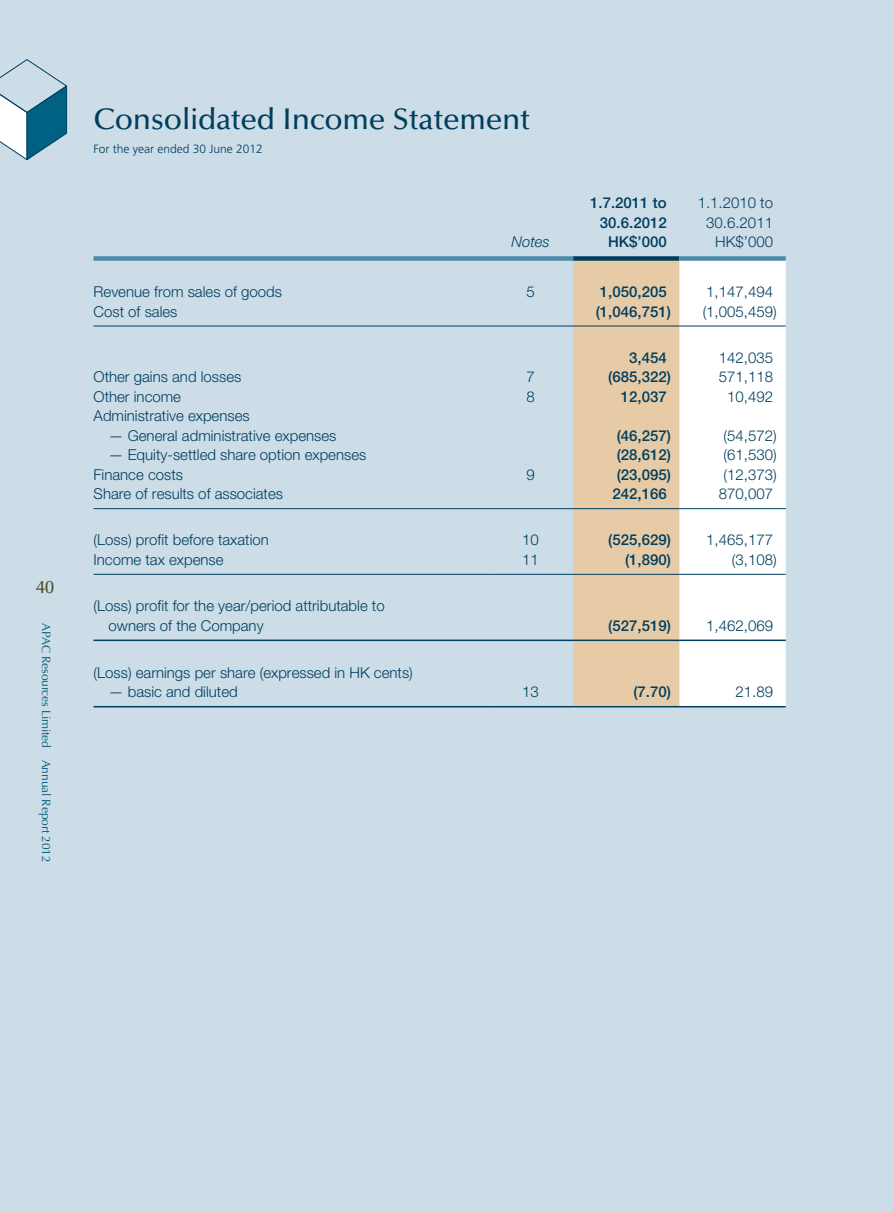
<style>
.page{position:relative;width:893px;height:1212px;background:#ccdde8}
.page>*{position:absolute;margin:0;border:0;box-sizing:border-box;transform-origin:0 0}
.t1{font:500 30px "Optima LT Std";letter-spacing:-.01em;color:#003e5e}
.t2{font:500 18px "Optima LT Std";color:#4f512d}
.t3{font:300 15px/19.5px "Helvetica Neue LT Std";color:#003e5e;text-align:center}
.t4{font:500 15px/19.5px "Helvetica Neue LT Std";color:#003e5e;text-align:right}
.t5{font:italic 300 15px "Helvetica Neue LT Std";color:#003e5e}
.t6{font:12px "Optima LT Std";letter-spacing:-.01em;color:#005a7b}
.t7{font:300 12px "Frutiger LT Std";color:#003e5e}
</style>
<div class="page">
<svg style="left:0;top:59px;width:68px;height:102px"></svg>
<div style="left:573px;top:261px;width:106px;height:445px;background:#e7cba7"></div>
<div style="left:679px;top:261px;width:107px;height:445px;background:#fff"></div>
<hr style="left:488px;top:706px;width:85px;height:1px;background:#003e5e">
<hr style="left:488px;top:639px;width:85px;height:2px;background:#003e5e">
<hr style="left:488px;top:574px;width:85px;height:1px;background:#003e5e">
<hr style="left:488px;top:508px;width:85px;height:1px;background:#003e5e">
<div style="left:573px;top:256px;width:106px;height:5px;background:#003e5e"></div>
<hr style="left:94px;top:326px;width:692px;height:1px;background:#003e5e">
<hr style="left:94px;top:508px;width:394px;height:1px;background:#003e5e">
<hr style="left:573px;top:508px;width:213px;height:1px;background:#003e5e">
<hr style="left:94px;top:574px;width:394px;height:1px;background:#003e5e">
<hr style="left:573px;top:574px;width:213px;height:1px;background:#003e5e">
<hr style="left:94px;top:639px;width:394px;height:2px;background:#003e5e">
<hr style="left:573px;top:639px;width:213px;height:2px;background:#003e5e">
<hr style="left:94px;top:706px;width:394px;height:1px;background:#003e5e">
<hr style="left:573px;top:706px;width:213px;height:1px;background:#003e5e">
<div style="left:94px;top:256px;width:479px;height:5px;background:#4d8ba8"></div>
<div style="left:679px;top:256px;width:107px;height:5px;background:#4d8ba8"></div>
<p class="t2" style="left:36px;top:580px;width:19px">40</p>
<p class="t6" style="left:51px;top:623px;width:240px;rotate:90deg">APAC Resources Limited Annual Report 2012</p>
<h1 class="t1" style="left:94px;top:106px;width:438px">Consolidated Income Statement</h1>
<p class="t7" style="left:94px;top:144px;width:171px">For the year ended 30 June 2012</p>
<p class="t4" style="left:590px;top:195px;width:78px">1.7.2011 to<br>30.6.2012</p>
<p class="t3" style="left:698px;top:195px;width:77px">1.1.2010 to<br>30.6.2011</p>
<p class="t5" style="left:511px;top:237px;width:40px">Notes</p>
<p class="t4" style="left:608px;top:234px;width:60px">HK$’000</p>
<p class="t3" style="left:715px;top:234px;width:59px">HK$’000</p>
<p class="t3" style="left:94px;top:284px;width:190px">Revenue from sales of goods</p>
<p class="t3" style="left:526px;top:284px;width:10px">5</p>
<p class="t4" style="left:600px;top:284px;width:68px">1,050,205</p>
<p class="t3" style="left:706px;top:284px;width:68px">1,147,494</p>
<p class="t3" style="left:94px;top:303px;width:85px">Cost of sales</p>
<p class="t4" style="left:596px;top:303px;width:77px">(1,046,751)</p>
<p class="t3" style="left:703px;top:303px;width:75px">(1,005,459)</p>
<p class="t4" style="left:629px;top:349px;width:39px">3,454</p>
<p class="t3" style="left:719px;top:349px;width:56px">142,035</p>
<p class="t3" style="left:94px;top:369px;width:149px">Other gains and losses</p>
<p class="t3" style="left:526px;top:369px;width:10px">7</p>
<p class="t4" style="left:608px;top:369px;width:64px">(685,322)</p>
<p class="t3" style="left:719px;top:369px;width:56px">571,118</p>
<p class="t3" style="left:94px;top:388px;width:89px">Other income</p>
<p class="t3" style="left:526px;top:388px;width:10px">8</p>
<p class="t4" style="left:621px;top:388px;width:47px">12,037</p>
<p class="t3" style="left:727px;top:388px;width:47px">10,492</p>
<p class="t3" style="left:94px;top:408px;width:158px">Administrative expenses</p>
<p class="t3" style="left:109px;top:427px;width:229px">— General administrative expenses</p>
<p class="t4" style="left:617px;top:427px;width:56px">(46,257)</p>
<p class="t3" style="left:723px;top:427px;width:55px">(54,572)</p>
<p class="t3" style="left:109px;top:447px;width:259px">— Equity-settled share option expenses</p>
<p class="t4" style="left:617px;top:447px;width:56px">(28,612)</p>
<p class="t3" style="left:723px;top:447px;width:55px">(61,530)</p>
<p class="t3" style="left:94px;top:466px;width:91px">Finance costs</p>
<p class="t3" style="left:526px;top:466px;width:10px">9</p>
<p class="t4" style="left:617px;top:466px;width:56px">(23,095)</p>
<p class="t3" style="left:723px;top:466px;width:55px">(12,373)</p>
<p class="t3" style="left:94px;top:486px;width:191px">Share of results of associates</p>
<p class="t4" style="left:612px;top:486px;width:56px">242,166</p>
<p class="t3" style="left:719px;top:486px;width:56px">870,007</p>
<p class="t3" style="left:94px;top:532px;width:177px">(Loss) profit before taxation</p>
<p class="t3" style="left:522px;top:532px;width:18px">10</p>
<p class="t4" style="left:608px;top:532px;width:64px">(525,629)</p>
<p class="t3" style="left:706px;top:532px;width:68px">1,465,177</p>
<p class="t3" style="left:94px;top:551px;width:132px">Income tax expense</p>
<p class="t3" style="left:522px;top:551px;width:18px">11</p>
<p class="t4" style="left:625px;top:551px;width:47px">(1,890)</p>
<p class="t3" style="left:732px;top:551px;width:46px">(3,108)</p>
<p class="t3" style="left:109px;top:597px;width:278px;text-align:left;text-indent:-15px">(Loss) profit for the year/period attributable to owners of the Company</p>
<p class="t4" style="left:608px;top:617px;width:64px">(527,519)</p>
<p class="t3" style="left:706px;top:617px;width:68px">1,462,069</p>
<p class="t3" style="left:94px;top:664px;width:321px">(Loss) earnings per share (expressed in HK cents)</p>
<p class="t3" style="left:109px;top:683px;width:131px">— basic and diluted</p>
<p class="t3" style="left:522px;top:683px;width:18px">13</p>
<p class="t4" style="left:633px;top:683px;width:39px">(7.70)</p>
<p class="t3" style="left:735px;top:683px;width:39px">21.89</p>
</div>
